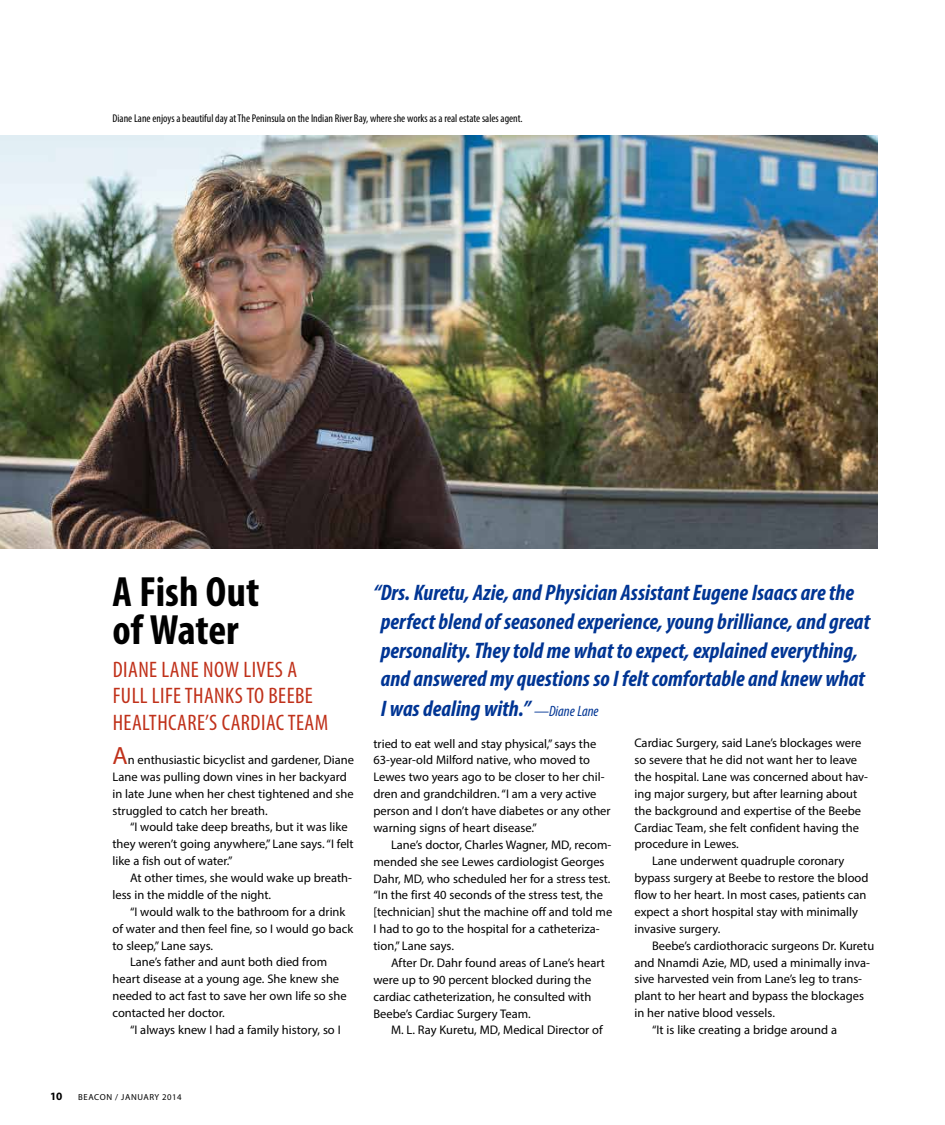
<style>
.page{position:relative;width:945px;height:1125px;background:#fff}
.page>*{position:absolute;margin:0;border:0;box-sizing:border-box;transform-origin:0 0}
.t1{font:700 condensed 42.5px/37.5px "Myriad Pro";color:#000}
.t2{font:italic 700 condensed 22.5px/29.1px "Myriad Pro";color:#003594}
.t3{font:condensed 22.5px/26.2px "Myriad Pro";letter-spacing:.02em;color:#c0311a}
.t4{font:12.5px/16.9px "Myriad Pro";color:#000}
.t5{font:condensed 11.25px "Myriad Pro";color:#000}
.t6{font:700 11.25px "Myriad Pro";color:#000}
.t7{font:8.75px "Myriad Pro";letter-spacing:.065em;color:#000}
.s1{font-size:25px;color:#c0311a}
.s2{font-weight:400;font-size:15px}
</style>
<div class="page">
<img style="left:0;top:135px;width:878px;height:414px">
<p class="t5" style="left:112px;top:112px;width:412px">Diane Lane enjoys a beautiful day at The Peninsula on the Indian River Bay, where she works as a real estate sales agent.</p>
<h1 class="t1" style="left:112px;top:573px;width:148px">A Fish Out of Water</h1>
<h2 class="t3" style="left:113px;top:656px;width:217px">DIANE LANE NOW LIVES A<br>FULL LIFE THANKS TO BEEBE<br>HEALTHCARE’S CARDIAC TEAM</h2>
<p class="t4" style="left:112px;top:751px;width:243px"><span class="s1">A</span>n enthusiastic bicyclist and gardener, Diane Lane was pulling down vines in her backyard in late June when her chest tightened and she struggled to catch her breath.</p>
<p class="t4" style="left:112px;top:819px;width:243px;text-indent:18px">“I would take deep breaths, but it was like they weren’t going anywhere,” Lane says. “I felt like a fish out of water.”</p>
<p class="t4" style="left:112px;top:869px;width:241px;text-indent:18px">At other times, she would wake up breath&shy;less in the middle of the night.</p>
<p class="t4" style="left:130px;top:903px;width:217px">“I would walk to the bathroom for a drink</p>
<p class="t4" style="left:112px;top:920px;width:242px">of water and then feel fine, so I would go back</p>
<p class="t4" style="left:112px;top:937px;width:102px">to sleep,” Lane says.</p>
<p class="t4" style="left:130px;top:954px;width:199px">Lane’s father and aunt both died from</p>
<p class="t4" style="left:112px;top:970px;width:228px">heart disease at a young age. She knew she</p>
<p class="t4" style="left:112px;top:987px;width:236px">needed to act fast to save her own life so she</p>
<p class="t4" style="left:112px;top:1004px;width:114px">contacted her doctor.</p>
<p class="t4" style="left:130px;top:1021px;width:212px">“I always knew I had a family history, so I</p>
<p class="t2" style="left:381px;top:578px;width:491px;text-indent:-7px">“Drs. Kuretu, Azie, and Physician Assistant Eugene Isaacs are the perfect blend of seasoned experience, young brilliance, and great personality. They told me what to expect, explained everything, and answered my questions so I felt comfortable and knew what I was dealing with.” <span class="s2">—Diane Lane</span></p>
<p class="t4" style="left:373px;top:735px;width:239px">tried to eat well and stay physical,” says the 63-year-old Milford native, who moved to Lewes two years ago to be closer to her chil&shy;dren and grandchildren. “I am a very active person and I don’t have diabetes or any other warning signs of heart disease.”</p>
<p class="t4" style="left:373px;top:836px;width:240px;text-indent:18px">Lane’s doctor, Charles Wagner, MD, recom&shy;mended she see Lewes cardiologist Georges Dahr, MD, who scheduled her for a stress test. “In the first 40 seconds of the stress test, the [technician] shut the machine off and told me I had to go to the hospital for a catheteriza&shy;tion,” Lane says.</p>
<p class="t4" style="left:373px;top:954px;width:233px;text-indent:18px">After Dr. Dahr found areas of Lane’s heart were up to 90 percent blocked during the cardiac catheterization, he consulted with Beebe’s Cardiac Surgery Team.</p>
<p class="t4" style="left:391px;top:1022px;width:213px">M. L. Ray Kuretu, MD, Medical Director of</p>
<p class="t4" style="left:634px;top:734px;width:228px">Cardiac Surgery, said Lane’s blockages were</p>
<p class="t4" style="left:634px;top:751px;width:224px">so severe that he did not want her to leave</p>
<p class="t4" style="left:634px;top:768px;width:235px">the hospital. Lane was concerned about hav-</p>
<p class="t4" style="left:634px;top:785px;width:224px">ing major surgery, but after learning about</p>
<p class="t4" style="left:634px;top:802px;width:228px">the background and expertise of the Beebe</p>
<p class="t4" style="left:634px;top:819px;width:226px">Cardiac Team, she felt confident having the</p>
<p class="t4" style="left:634px;top:836px;width:106px">procedure in Lewes.</p>
<p class="t4" style="left:652px;top:852px;width:194px">Lane underwent quadruple coronary</p>
<p class="t4" style="left:634px;top:869px;width:235px">bypass surgery at Beebe to restore the blood</p>
<p class="t4" style="left:634px;top:886px;width:234px">flow to her heart. In most cases, patients can</p>
<p class="t4" style="left:634px;top:903px;width:225px">expect a short hospital stay with minimally</p>
<p class="t4" style="left:634px;top:920px;width:88px">invasive surgery.</p>
<p class="t4" style="left:652px;top:937px;width:224px">Beebe’s cardiothoracic surgeons Dr. Kuretu</p>
<p class="t4" style="left:634px;top:954px;width:237px">and Nnamdi Azie, MD, used a minimally inva-</p>
<p class="t4" style="left:634px;top:971px;width:229px">sive harvested vein from Lane’s leg to trans-</p>
<p class="t4" style="left:634px;top:987px;width:231px">plant to her heart and bypass the blockages</p>
<p class="t4" style="left:634px;top:1004px;width:142px">in her native blood vessels.</p>
<p class="t4" style="left:652px;top:1021px;width:187px">“It is like creating a bridge around a</p>
<p class="t6" style="left:50px;top:1089px;width:14px">10</p>
<p class="t7" style="left:78px;top:1091px;width:105px">BEACON / JANUARY 2014</p>
</div>
